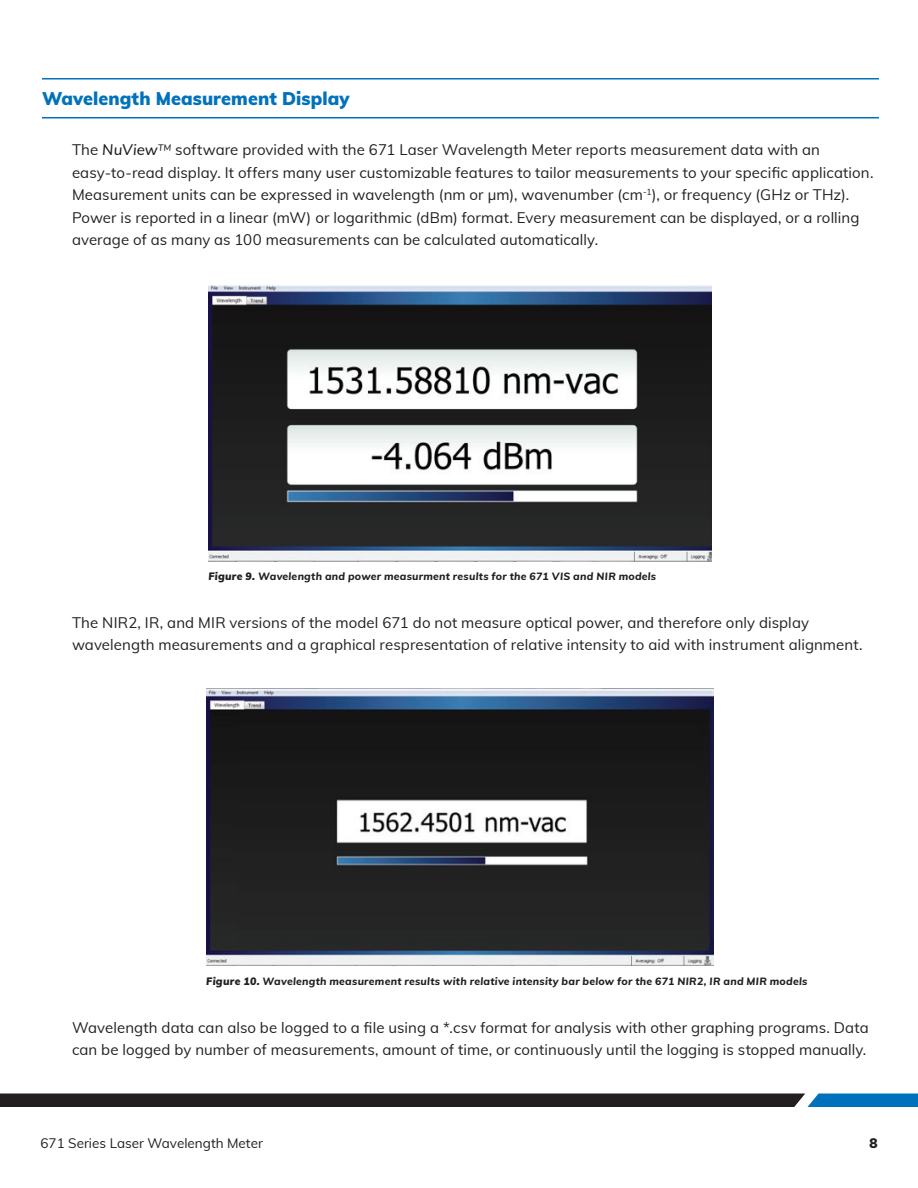
<style>
.page{position:relative;width:918px;height:1188px;background:#fff}
.page>*{position:absolute;margin:0;border:0;box-sizing:border-box;transform-origin:0 0}
.t1{font:900 18px "Muli";letter-spacing:.005em;color:#0072bc}
.t2{font:15px/22.5px "Muli";letter-spacing:.005em;color:#231f20}
.t3{font:13.5px "Muli";color:#231f20}
.t4{font:900 13.5px "Muli";color:#231f20}
.t5{font:italic 800 10.5px "Muli";letter-spacing:.025em;color:#231f20}
.s1{font-weight:500;font-style:italic}
.s2{font-weight:300;font-style:italic}
.s3{font-weight:900}
</style>
<div class="page">
<svg style="left:0;top:1094px;width:918px;height:13px;background:#222b35"></svg>
<img style="left:209px;top:286px;width:502px;height:275px">
<img style="left:206px;top:688px;width:507px;height:278px">
<hr style="left:42px;top:78px;width:837px;height:2px;background:#0072bc">
<hr style="left:42px;top:117px;width:837px;height:1px;background:#0072bc">
<p class="t1" style="left:42px;top:87px;width:309px">Wavelength Measurement Display</p>
<p class="t2" style="left:72px;top:138px;width:803px">The <span class="s1">NuView</span><span class="s2">™</span> software provided with the 671 Laser Wavelength Meter reports measurement data with an easy-to-read display. It offers many user customizable features to tailor measurements to your specific application.<br>Measurement units can be expressed in wavelength (nm or μm), wavenumber (cm<sup>-1</sup>), or frequency (GHz or THz).<br>Power is reported in a linear (mW) or logarithmic (dBm) format. Every measurement can be displayed, or a rolling average of as many as 100 measurements can be calculated automatically.</p>
<p class="t5" style="left:208px;top:570px;width:449px"><span class="s3">Figure 9.</span> Wavelength and power measurment results for the 671 VIS and NIR models</p>
<p class="t2" style="left:72px;top:611px;width:792px">The NIR2, IR, and MIR versions of the model 671 do not measure optical power, and therefore only display wavelength measurements and a graphical respresentation of relative intensity to aid with instrument alignment.</p>
<p class="t5" style="left:206px;top:974px;width:603px"><span class="s3">Figure 10.</span> Wavelength measurement results with relative intensity bar below for the 671 NIR2, IR and MIR models</p>
<p class="t2" style="left:72px;top:1016px;width:798px">Wavelength data can also be logged to a file using a *.csv format for analysis with other graphing programs. Data can be logged by number of measurements, amount of time, or continuously until the logging is stopped manually.</p>
<p class="t3" style="left:40px;top:1134px;width:224px">671 Series Laser Wavelength Meter</p>
<p class="t4" style="left:869px;top:1134px;width:10px">8</p>
</div>
